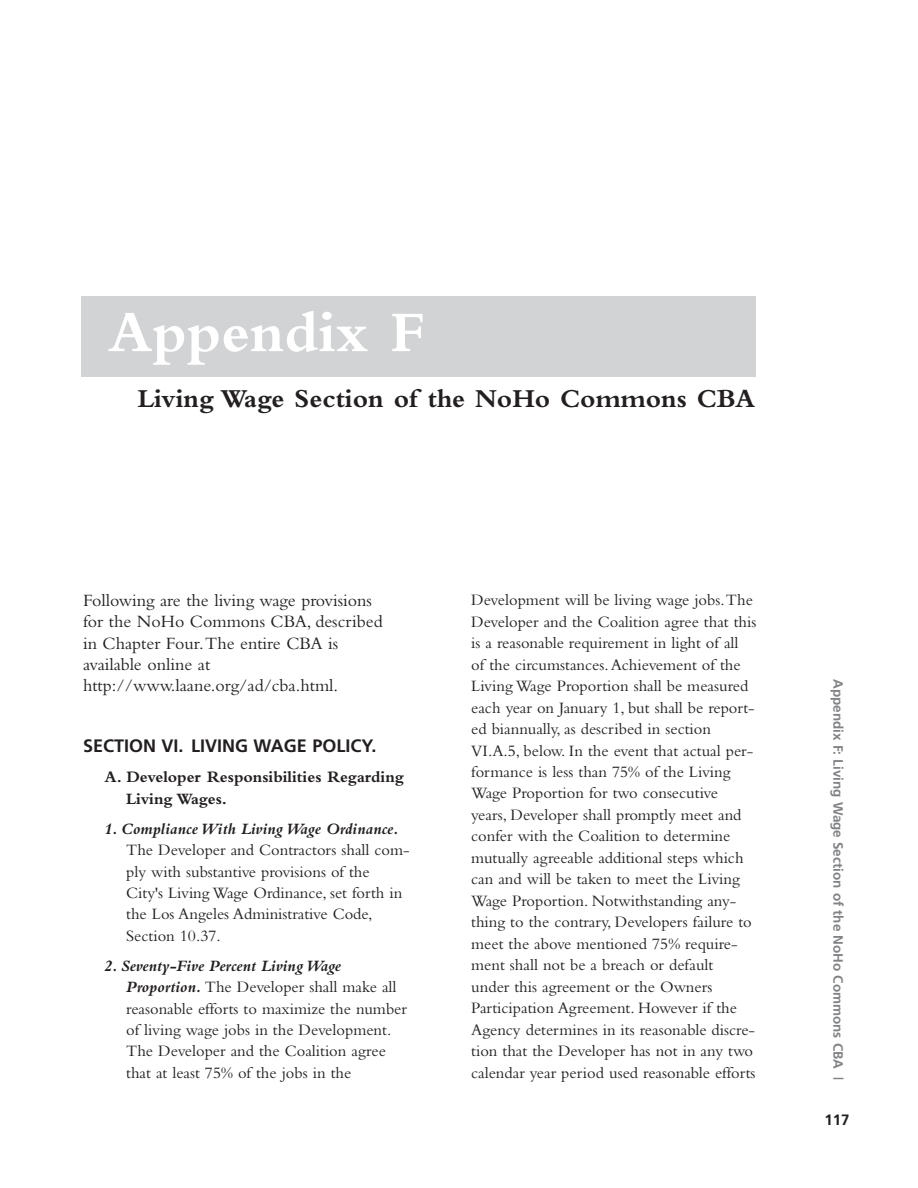
<style>
.page{position:relative;width:918px;height:1188px;background:#fff}
.page>*{position:absolute;margin:0;border:0;box-sizing:border-box;transform-origin:0 0}
.t1{font:700 60px "Bembo";color:#fff}
.t2{font:700 27px "Bembo";color:#231f20}
.t3{font:18px/21.3px "Bembo";color:#231f20}
.t4{font:700 18px "Frutiger";color:#231f20}
.t5{font:16.5px/21.5px "Bembo";color:#231f20}
.t6{font:700 16.5px/21.3px "Bembo";color:#231f20}
.t7{font:italic 700 16.5px "Bembo";color:#231f20}
.t8{font:700 15px "Frutiger";color:#231f20}
.t9{font:700 13.5px "Frutiger";color:#808285}
.s1{font-weight:700;font-style:italic}
</style>
<div class="page">
<div style="left:81px;top:296px;width:675px;height:81px;background:#d1d3d4"></div>
<h1 class="t1" style="left:108px;top:311px;width:319px">Appendix F</h1>
<h2 class="t2" style="left:138px;top:389px;width:619px">Living Wage Section of the NoHo Commons CBA</h2>
<p class="t3" style="left:83px;top:592px;width:301px">Following are the living wage provisions for the NoHo Commons CBA, described in Chapter Four.The entire CBA is available online at http://www.laane.org/ad/cba.html.</p>
<p class="t4" style="left:83px;top:739px;width:295px">SECTION VI. LIVING WAGE POLICY.</p>
<p class="t6" style="left:126px;top:768px;width:279px;text-indent:-22px">A. Developer Responsibilities Regarding<br>Living Wages.</p>
<p class="t7" style="left:105px;top:823px;width:296px">1. Compliance With Living Wage Ordinance.</p>
<p class="t5" style="left:126px;top:841px;width:285px">The Developer and Contractors shall com&shy;ply with substantive provisions of the City's Living Wage Ordinance, set forth in the Los Angeles Administrative Code, Section 10.37.</p>
<p class="t5" style="left:126px;top:957px;width:282px;text-indent:-22px"><span class="s1">2. Seventy-Five Percent Living Wage Proportion.</span> The Developer shall make all reasonable efforts to maximize the number of living wage jobs in the Development.<br>The Developer and the Coalition agree that at least 75% of the jobs in the</p>
<p class="t5" style="left:471px;top:591px;width:287px">Development will be living wage jobs.The Developer and the Coalition agree that this is a reasonable requirement in light of all<br>of the circumstances.Achievement of the Living Wage Proportion shall be measured each year on January 1, but shall be report&shy;ed biannually, as described in section VI.A.5, below. In the event that actual per&shy;formance is less than 75% of the Living Wage Proportion for two consecutive years, Developer shall promptly meet and confer with the Coalition to determine mutually agreeable additional steps which can and will be taken to meet the Living Wage Proportion. Notwithstanding any&shy;thing to the contrary, Developers failure to meet the above mentioned 75% require&shy;ment shall not be a breach or default<br>under this agreement or the Owners Participation Agreement. However if the Agency determines in its reasonable discre&shy;tion that the Developer has not in any two calendar year period used reasonable efforts</p>
<p class="t9" style="left:843px;top:679px;width:403px;rotate:90deg">Appendix F: Living Wage Section of the NoHo Commons CBA |</p>
<p class="t8" style="left:824px;top:1114px;width:27px">117</p>
</div>
